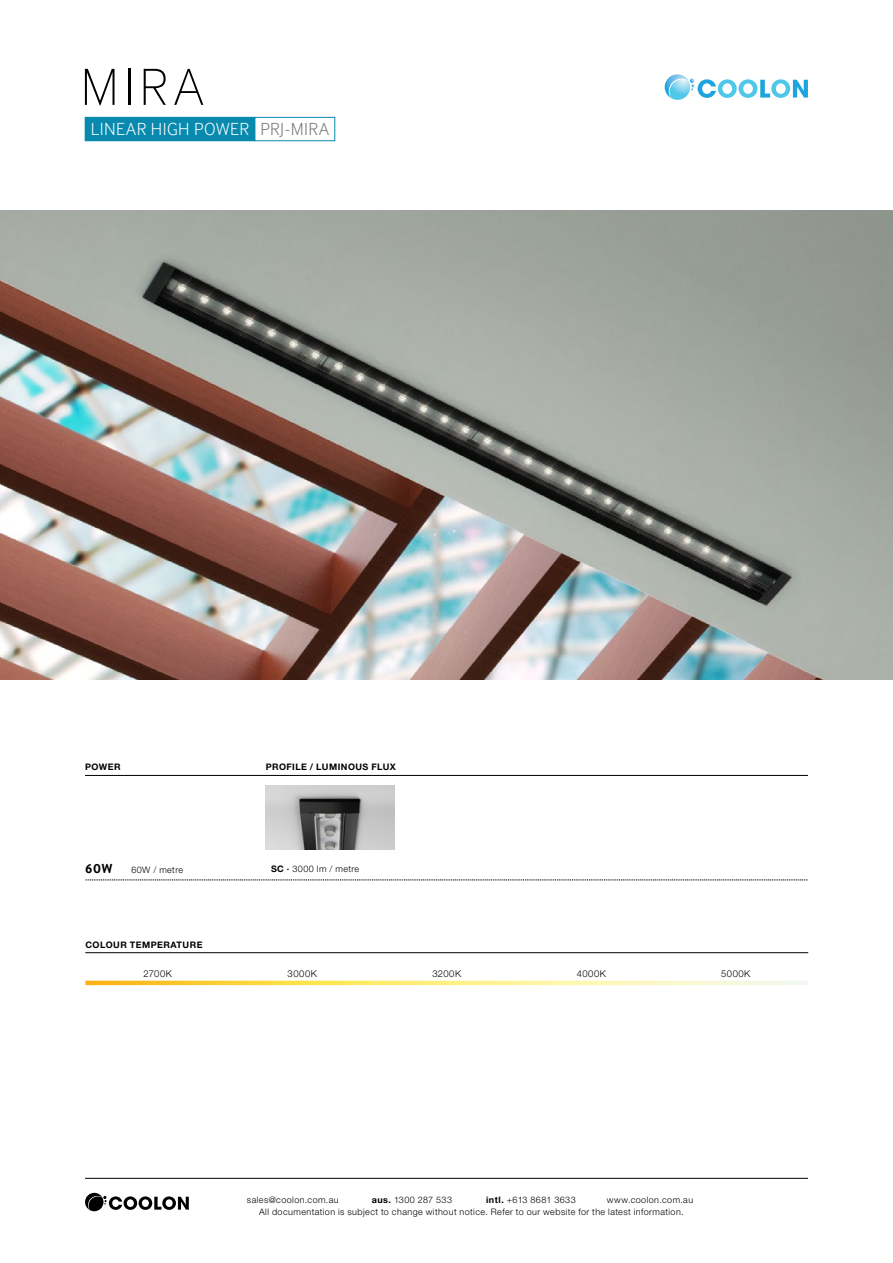
<style>
.page{position:relative;width:893px;height:1263px;background:#fff}
.page>*{position:absolute;margin:0;border:0;box-sizing:border-box;transform-origin:0 0}
.t1{font:100 54px "Inter Face";color:#000}
.t2{font:300 18px "Inter Face";letter-spacing:.025em;color:#fff}
.t3{font:700 13.5px "Inter Face";color:#000}
.t4{font:300 9.45px "Helvetica Neue LT Std";letter-spacing:.055em;color:#000}
.t5{font:300 9px/12.8px "Helvetica Neue LT Std";letter-spacing:.05em;color:#000}
.t6{font:700 9px "Helvetica Neue LT Std";letter-spacing:.05em;color:#000}
.s1{color:#757779}
.s2{font-weight:700}
</style>
<div class="page">
<svg style="left:85px;top:1193px;width:104px;height:18px"></svg>
<hr style="left:85px;top:1178px;width:723px;height:1px;background:#000">
<svg style="left:665px;top:74px;width:143px;height:26px"></svg>
<img style="left:266px;top:786px;width:129px;height:64px">
<hr style="left:85px;top:952px;width:723px;height:1px;background:#000">
<svg style="left:85px;top:981px;width:145px;height:4px"></svg>
<svg style="left:230px;top:981px;width:144px;height:4px"></svg>
<svg style="left:374px;top:981px;width:145px;height:4px"></svg>
<svg style="left:519px;top:981px;width:145px;height:4px"></svg>
<svg style="left:664px;top:981px;width:144px;height:4px"></svg>
<img style="left:0;top:211px;width:893px;height:468px">
<hr style="left:85px;top:775px;width:723px;height:1px;background:#000">
<svg style="left:85px;top:880px;width:723px;height:1px"></svg>
<div style="left:85px;top:117px;width:170px;height:24px;background:#0889ae"></div>
<div style="left:254px;top:117px;width:81px;height:24px;border:1px solid #0889ae"></div>
<h1 class="t1" style="left:81px;top:56px;width:124px">MIRA</h1>
<h2 class="t2" style="left:91px;top:119px;width:240px">LINEAR HIGH POWER <span class="s1">PRJ-MIRA</span></h2>
<p class="t6" style="left:85px;top:761px;width:37px">POWER</p>
<p class="t6" style="left:266px;top:761px;width:132px">PROFILE / LUMINOUS FLUX</p>
<h3 class="t3" style="left:85px;top:861px;width:29px">60W</h3>
<p class="t5" style="left:131px;top:863px;width:53px">60W / metre</p>
<p class="t5" style="left:271px;top:862px;width:90px"><span class="s2">SC ·</span> 3000 lm / metre</p>
<p class="t6" style="left:85px;top:939px;width:119px">COLOUR TEMPERATURE</p>
<p class="t4" style="left:143px;top:967px;width:30px">2700K</p>
<p class="t4" style="left:288px;top:967px;width:31px">3000K</p>
<p class="t4" style="left:432px;top:967px;width:30px">3200K</p>
<p class="t4" style="left:577px;top:967px;width:31px">4000K</p>
<p class="t4" style="left:721px;top:967px;width:31px">5000K</p>
<p class="t5" style="left:247px;top:1193px;width:93px">sales@coolon.com.au</p>
<p class="t5" style="left:372px;top:1193px;width:82px"><span class="s2">aus.</span> 1300 287 533</p>
<p class="t5" style="left:486px;top:1193px;width:91px"><span class="s2">intl.</span> +613 8681 3633</p>
<p class="t5" style="left:259px;top:1193px;width:435px;text-indent:348px">www.coolon.com.au<br>All documentation is subject to change without notice. Refer to our website for the latest information.</p>
</div>
